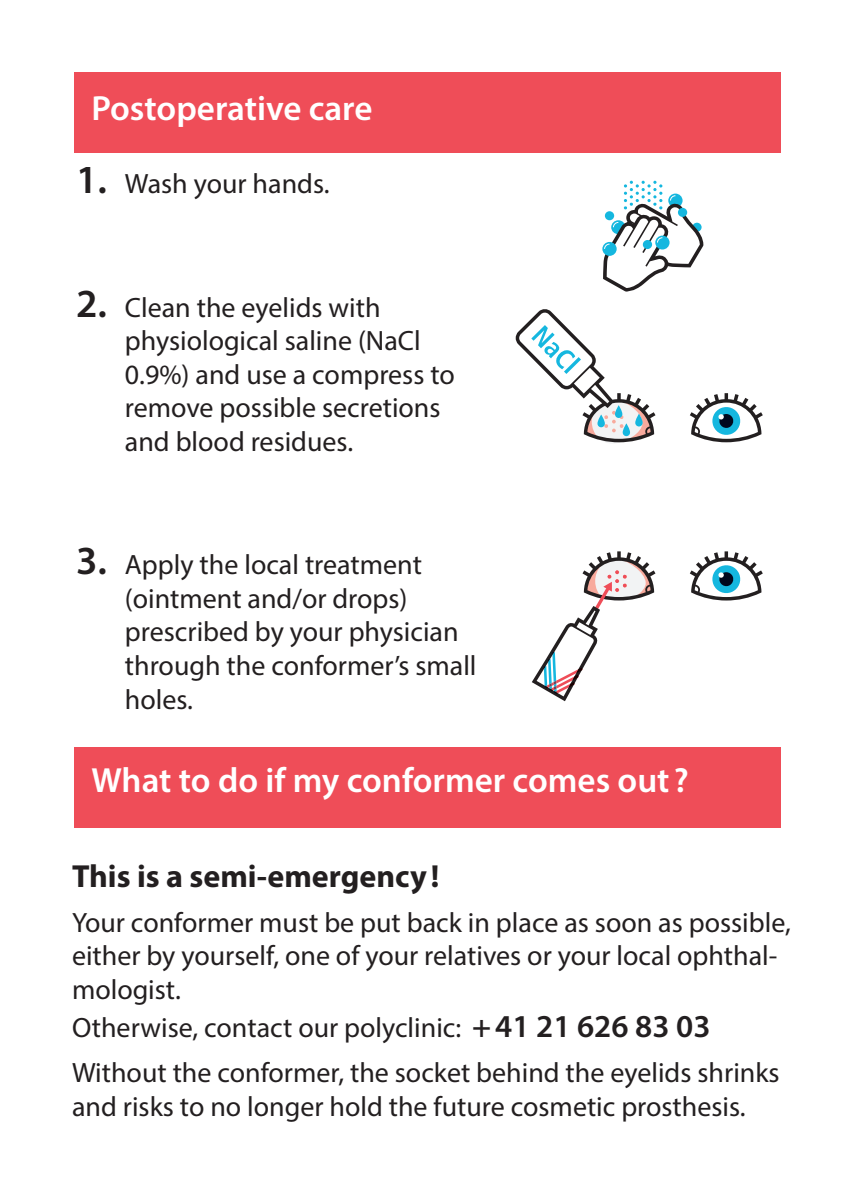
<style>
.page{position:relative;width:848px;height:1202px;background:#fff}
.page>*{position:absolute;margin:0;border:0;box-sizing:border-box;transform-origin:0 0}
.Rubrique{font:600 35px "Myriad Pro";color:#fff}
.Paragraphe{font:700 32px "Myriad Pro";color:#231f20}
.Paragraphe-2{font:28px/33.6px "Myriad Pro";color:#231f20}
.Liste_numerotee{font:28px/33.6px "Myriad Pro";color:#231f20}
.s1{font-weight:600;font-size:40px}
.s2{font-weight:600;font-size:32px}
</style>
<div class="page">
<div style="left:75px;top:747px;width:706px;height:80px;background:#ef4d58"></div>
<div style="left:75px;top:72px;width:706px;height:80px;background:#ef4d58"></div>
<svg style="left:603px;top:181px;width:101px;height:111px"></svg>
<div style="left:678px;top:208px;width:9px;height:9px;background:#15b7df;border-radius:50%"></div>
<div style="left:605px;top:211px;width:9px;height:9px;background:#15b7df;border-radius:50%"></div>
<div style="left:643px;top:240px;width:9px;height:9px;background:#15b7df;border-radius:50%"></div>
<svg style="left:690px;top:393px;width:72px;height:49px"></svg>
<svg style="left:515px;top:309px;width:140px;height:134px"></svg>
<svg style="left:689px;top:551px;width:73px;height:49px"></svg>
<svg style="left:532px;top:551px;width:123px;height:150px"></svg>
<h1 class="Rubrique" style="left:91px;top:86px;width:283px">Postoperative care</h1>
<p class="Liste_numerotee" style="left:76px;top:167px;width:255px"><span class="s1">1.</span> Wash your hands.</p>
<p class="Liste_numerotee" style="left:125px;top:290px;width:331px;text-indent:-49px"><span class="s1">2.</span> Clean the eyelids with physiological saline (NaCl<br>0.9%) and use a compress to remove possible secretions and blood residues.</p>
<p class="Liste_numerotee" style="left:125px;top:548px;width:353px;text-indent:-49px"><span class="s1">3.</span> Apply the local treatment (ointment and/or drops) prescribed by your physician through the conformer’s small holes.</p>
<h1 class="Rubrique" style="left:91px;top:758px;width:599px">What to do if my conformer comes out ?</h1>
<p class="Paragraphe" style="left:72px;top:855px;width:369px">This is a semi-emergency!</p>
<p class="Paragraphe-2" style="left:72px;top:905px;width:720px">Your conformer must be put back in place as soon as possible, either by yourself, one of your relatives or your local ophthal&shy;mologist.</p>
<p class="Paragraphe-2" style="left:72px;top:1011px;width:640px">Otherwise, contact our polyclinic: <span class="s2">+41 21 626 83 03</span></p>
<p class="Paragraphe-2" style="left:72px;top:1056px;width:709px">Without the conformer, the socket behind the eyelids shrinks and risks to no longer hold the future cosmetic prosthesis.</p>
</div>
